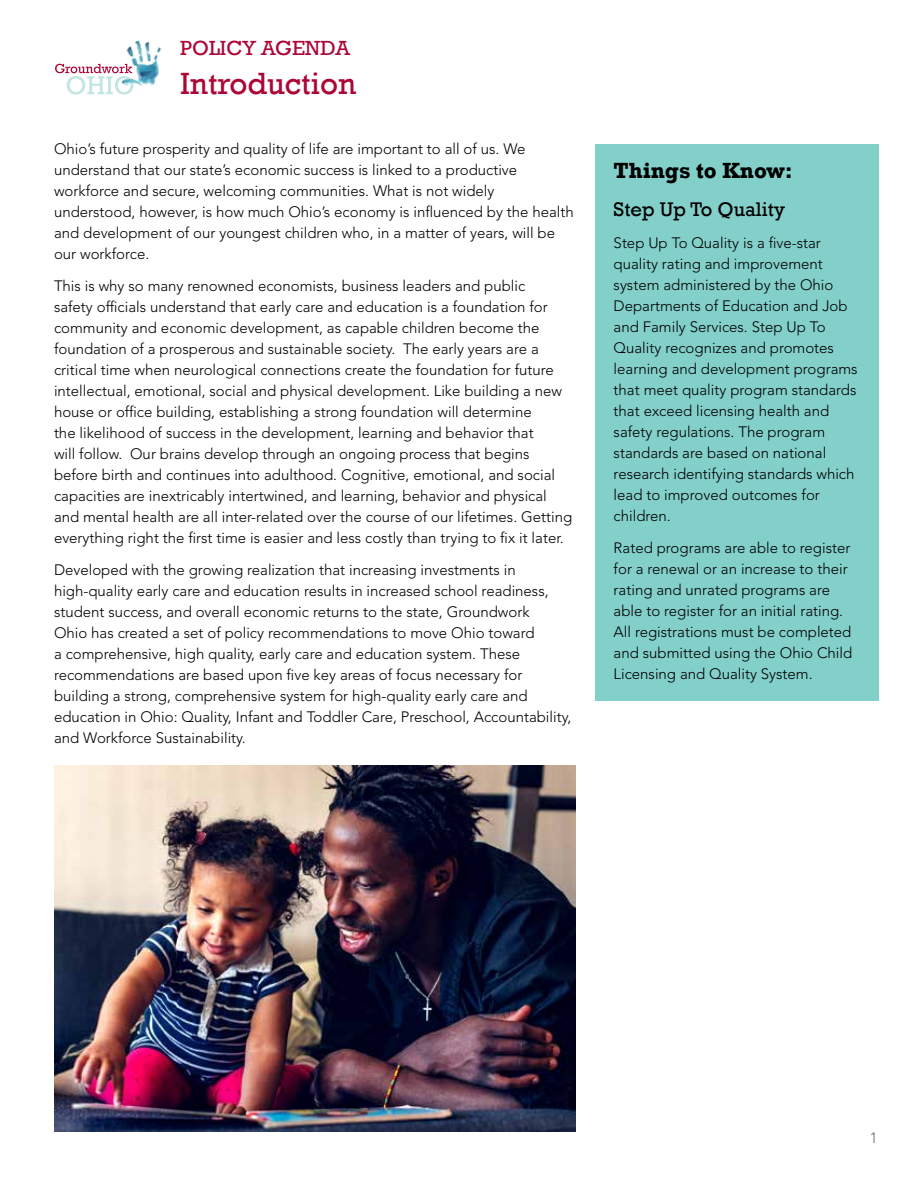
<style>
.page{position:relative;width:918px;height:1188px;background:#fff}
.page>*{position:absolute;margin:0;border:0;box-sizing:border-box;transform-origin:0 0}
.t1{font:31.5px "Rockwell";color:#ab0634}
.t2{font:700 22.5px "Rockwell";color:#000}
.t3{font:21px "Rockwell";color:#ab0634}
.t4{font:20.25px "Rockwell";color:#000}
.t5{font:300 15px/21px "Avenir LT Std";color:#000}
.t6{font:300 15px "Avenir LT Std";color:#636466}
</style>
<div class="page">
<img style="left:54px;top:765px;width:522px;height:366px">
<svg style="left:55px;top:64px;width:49px;height:30px"></svg>
<img style="left:104px;top:40px;width:57px;height:54px">
<div style="left:596px;top:144px;width:283px;height:556px;background:#83cfca"></div>
<h3 class="t3" style="left:180px;top:36px;width:172px">POLICY AGENDA</h3>
<h1 class="t1" style="left:180px;top:65px;width:177px">Introduction</h1>
<p class="t5" style="left:54px;top:138px;width:521px">Ohio’s future prosperity and quality of life are important to all of us. We understand that our state’s economic success is linked to a productive workforce and secure, welcoming communities. What is not widely understood, however, is how much Ohio’s economy is influenced by the health and development of our youngest children who, in a matter of years, will be our workforce.</p>
<p class="t5" style="left:54px;top:275px;width:520px">This is why so many renowned economists, business leaders and public<br>safety officials understand that early care and education is a foundation for community and economic development, as capable children become the foundation of a prosperous and sustainable society. The early years are a critical time when neurological connections create the foundation for future intellectual, emotional, social and physical development. Like building a new house or office building, establishing a strong foundation will determine<br>the likelihood of success in the development, learning and behavior that<br>will follow. Our brains develop through an ongoing process that begins before birth and continues into adulthood. Cognitive, emotional, and social capacities are inextricably intertwined, and learning, behavior and physical and mental health are all inter-related over the course of our lifetimes. Getting everything right the first time is easier and less costly than trying to fix it later.</p>
<p class="t5" style="left:54px;top:559px;width:519px">Developed with the growing realization that increasing investments in high-quality early care and education results in increased school readiness, student success, and overall economic returns to the state, Groundwork<br>Ohio has created a set of policy recommendations to move Ohio toward<br>a comprehensive, high quality, early care and education system. These recommendations are based upon five key areas of focus necessary for building a strong, comprehensive system for high-quality early care and education in Ohio: Quality, Infant and Toddler Care, Preschool, Accountability, and Workforce Sustainability.</p>
<h2 class="t2" style="left:614px;top:156px;width:181px">Things to Know:</h2>
<h3 class="t4" style="left:614px;top:197px;width:173px">Step Up To Quality</h3>
<p class="t5" style="left:614px;top:233px;width:245px">Step Up To Quality is a five-star quality rating and improvement system administered by the Ohio<br>Departments of Education and Job and Family Services. Step Up To<br>Quality recognizes and promotes learning and development programs that meet quality program standards that exceed licensing health and safety regulations. The program standards are based on national research identifying standards which lead to improved outcomes for children.</p>
<p class="t5" style="left:614px;top:538px;width:240px">Rated programs are able to register for a renewal or an increase to their rating and unrated programs are able to register for an initial rating.<br>All registrations must be completed and submitted using the Ohio Child Licensing and Quality System.</p>
<p class="t6" style="left:870px;top:1129px;width:9px">1</p>
</div>
